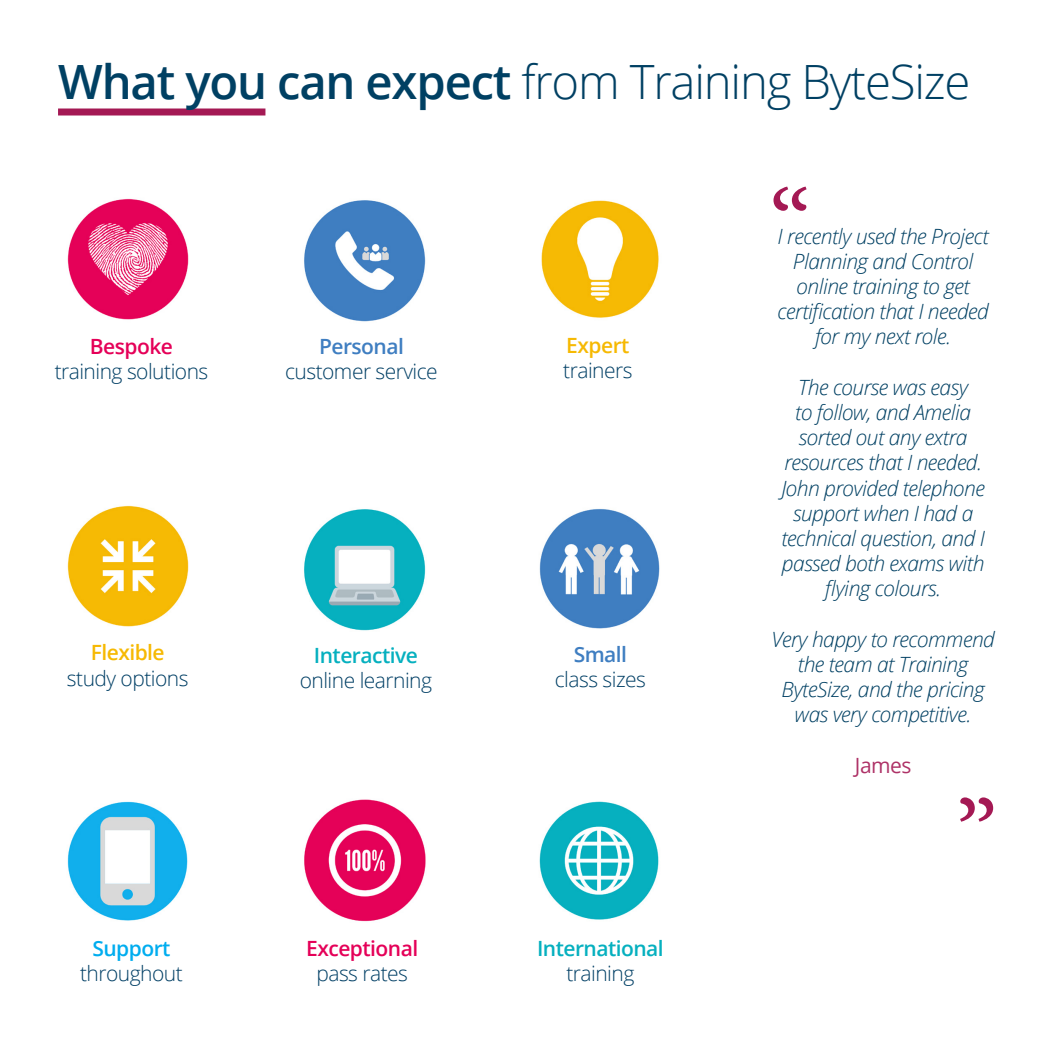
<style>
.page{position:relative;width:1042px;height:1042px;background:#fff}
.page>*{position:absolute;margin:0;border:0;box-sizing:border-box;transform-origin:0 0}
.t1{font:105px "Minion Pro";color:#a41954}
.t2{font:300 47.25px "Open Sans";letter-spacing:-.025em;color:#004063}
.t3{font:italic 300 21px/25.2px "Open Sans";letter-spacing:-.025em;color:#004063;text-align:center}
.t4{font:300 21px "Open Sans";letter-spacing:-.025em;color:#003f65}
.t5{font:600 21px "Open Sans";letter-spacing:-.025em;color:#06b0bf}
.t6{font:600 21px "Open Sans";letter-spacing:-.025em;color:#e50058}
.t7{font:600 21px "Open Sans";letter-spacing:-.025em;color:#f6b903}
.t8{font:600 21px "Open Sans";letter-spacing:-.025em;color:#3f7ec1}
.t9{font:600 21px "Open Sans";letter-spacing:-.025em;color:#00adef}
.t10{font:21px "Open Sans";letter-spacing:-.025em;color:#ae3267}
.s1{font-weight:600}
</style>
<div class="page">
<div style="left:58px;top:108px;width:207px;height:7px;background:#a41954"></div>
<img style="left:67px;top:505px;width:122px;height:122px">
<img style="left:539px;top:801px;width:120px;height:119px">
<img style="left:67px;top:198px;width:122px;height:122px">
<img style="left:539px;top:509px;width:121px;height:120px">
<img style="left:541px;top:200px;width:118px;height:118px">
<img style="left:304px;top:509px;width:122px;height:122px">
<img style="left:304px;top:799px;width:122px;height:123px">
<img style="left:304px;top:200px;width:122px;height:122px">
<img style="left:67px;top:801px;width:121px;height:120px">
<p class="t2" style="left:58px;top:50px;width:913px"><span class="s1">What you can expect</span> from Training ByteSize</p>
<p class="t6" style="left:90px;top:332px;width:85px">Bespoke</p>
<p class="t4" style="left:55px;top:357px;width:155px">training solutions</p>
<p class="t8" style="left:319px;top:332px;width:86px">Personal</p>
<p class="t4" style="left:285px;top:357px;width:154px">customer service</p>
<p class="t7" style="left:566px;top:331px;width:65px">Expert</p>
<p class="t4" style="left:563px;top:356px;width:71px">trainers</p>
<p class="t7" style="left:91px;top:638px;width:75px">Flexible</p>
<p class="t4" style="left:67px;top:663px;width:123px">study options</p>
<p class="t9" style="left:92px;top:934px;width:80px">Support</p>
<p class="t4" style="left:80px;top:959px;width:104px">throughout</p>
<p class="t5" style="left:314px;top:641px;width:105px">Interactive</p>
<p class="t4" style="left:300px;top:666px;width:134px">online learning</p>
<p class="t6" style="left:306px;top:934px;width:113px">Exceptional</p>
<p class="t4" style="left:316px;top:959px;width:93px">pass rates</p>
<p class="t8" style="left:574px;top:640px;width:55px">Small</p>
<p class="t4" style="left:555px;top:665px;width:93px">class sizes</p>
<p class="t5" style="left:537px;top:934px;width:128px">International</p>
<p class="t4" style="left:566px;top:959px;width:69px">training</p>
<p class="t1" style="left:769px;top:158px;width:43px">“</p>
<p class="t3" style="left:777px;top:223px;width:213px">I recently used the Project<br>Planning and Control online training to get certification that I needed for my next role.</p>
<p class="t3" style="left:781px;top:374px;width:205px">The course was easy<br>to follow, and Amelia sorted out any extra resources that I needed.<br>John provided telephone support when I had a technical question, and I passed both exams with flying colours.</p>
<p class="t3" style="left:771px;top:626px;width:225px">Very happy to recommend the team at Training<br>ByteSize, and the pricing was very competitive.</p>
<p class="t10" style="left:855px;top:751px;width:58px">James</p>
<p class="t1" style="left:997px;top:850px;width:43px;rotate:-180deg">“</p>
</div>
